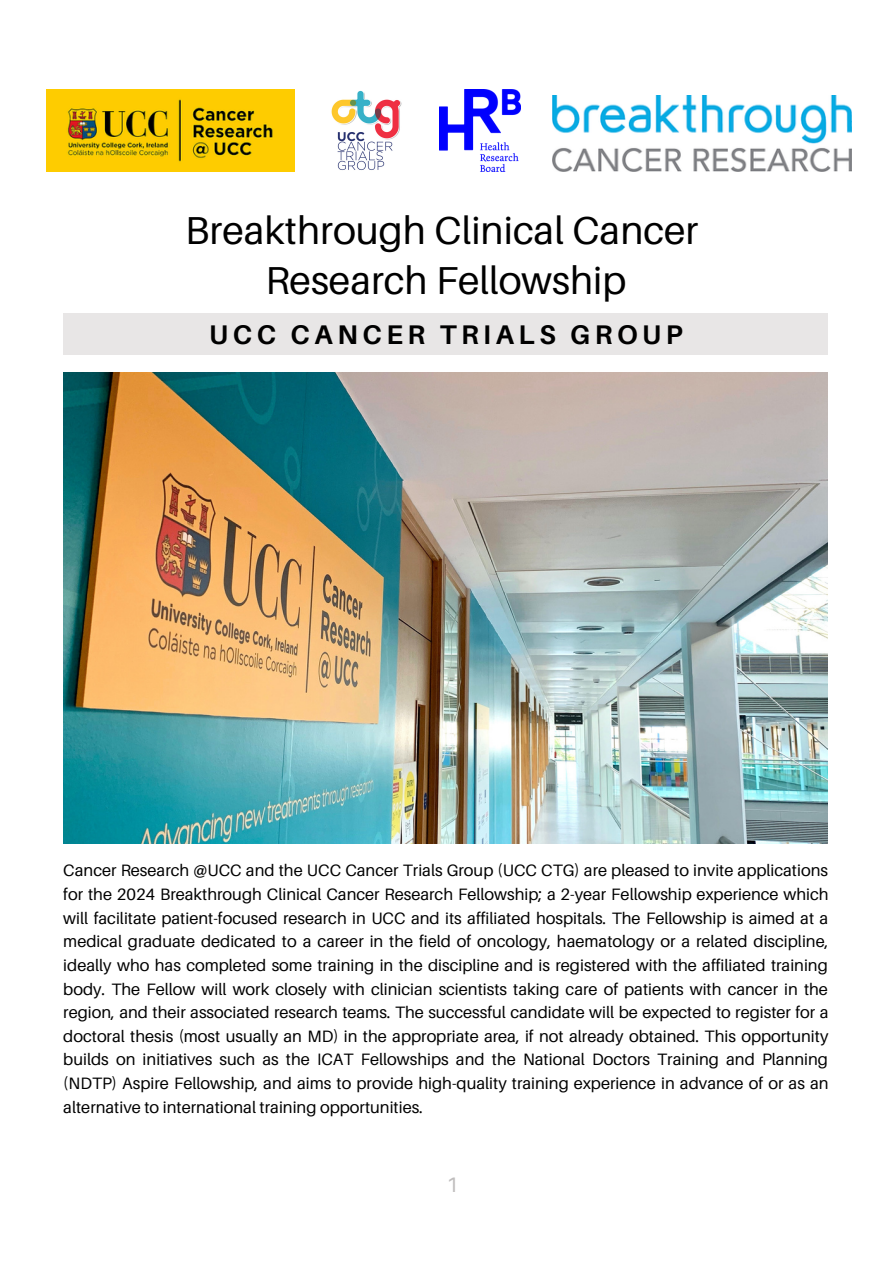
<style>
.page{position:relative;width:893px;height:1264px;background:#fff}
.page>*{position:absolute;margin:0;border:0;box-sizing:border-box;transform-origin:0 0}
.t1{font:39px "Aileron";color:#000}
.t2{font:700 27px "Aileron";letter-spacing:.17em;color:#000}
.t3{font:21px "Aileron";color:#bfbdbd}
.t4{font:16.5px/23.5px "Aileron";color:#000;text-align:justify}
</style>
<div class="page">
<div style="left:64px;top:313px;width:764px;height:42px;background:#e8e6e6"></div>
<img style="left:63px;top:372px;width:764px;height:471px">
<img style="left:47px;top:89px;width:247px;height:82px">
<img style="left:439px;top:89px;width:81px;height:82px">
<img style="left:552px;top:96px;width:299px;height:75px">
<img style="left:331px;top:90px;width:71px;height:80px">
<p class="t1" style="left:185px;top:206px;width:514px">Breakthrough Clinical Cancer</p>
<p class="t1" style="left:265px;top:256px;width:362px">Research Fellowship</p>
<p class="t2" style="left:209px;top:318px;width:474px">UCC CANCER TRIALS GROUP</p>
<p class="t4" style="left:63px;top:858px;width:766px">Cancer Research @UCC and the UCC Cancer Trials Group (UCC CTG) are pleased to invite applications for the 2024 Breakthrough Clinical Cancer Research Fellowship; a 2-year Fellowship experience which will facilitate patient-focused research in UCC and its affiliated hospitals. The Fellowship is aimed at a medical graduate dedicated to a career in the field of oncology, haematology or a related discipline, ideally who has completed some training in the discipline and is registered with the affiliated training body. The Fellow will work closely with clinician scientists taking care of patients with cancer in the region, and their associated research teams. The successful candidate will be expected to register for a doctoral thesis (most usually an MD) in the appropriate area, if not already obtained. This opportunity builds on initiatives such as the ICAT Fellowships and the National Doctors Training and Planning (NDTP) Aspire Fellowship, and aims to provide high-quality training experience in advance of or as an alternative to international training opportunities.</p>
<p class="t3" style="left:446px;top:1171px;width:14px">1</p>
</div>
